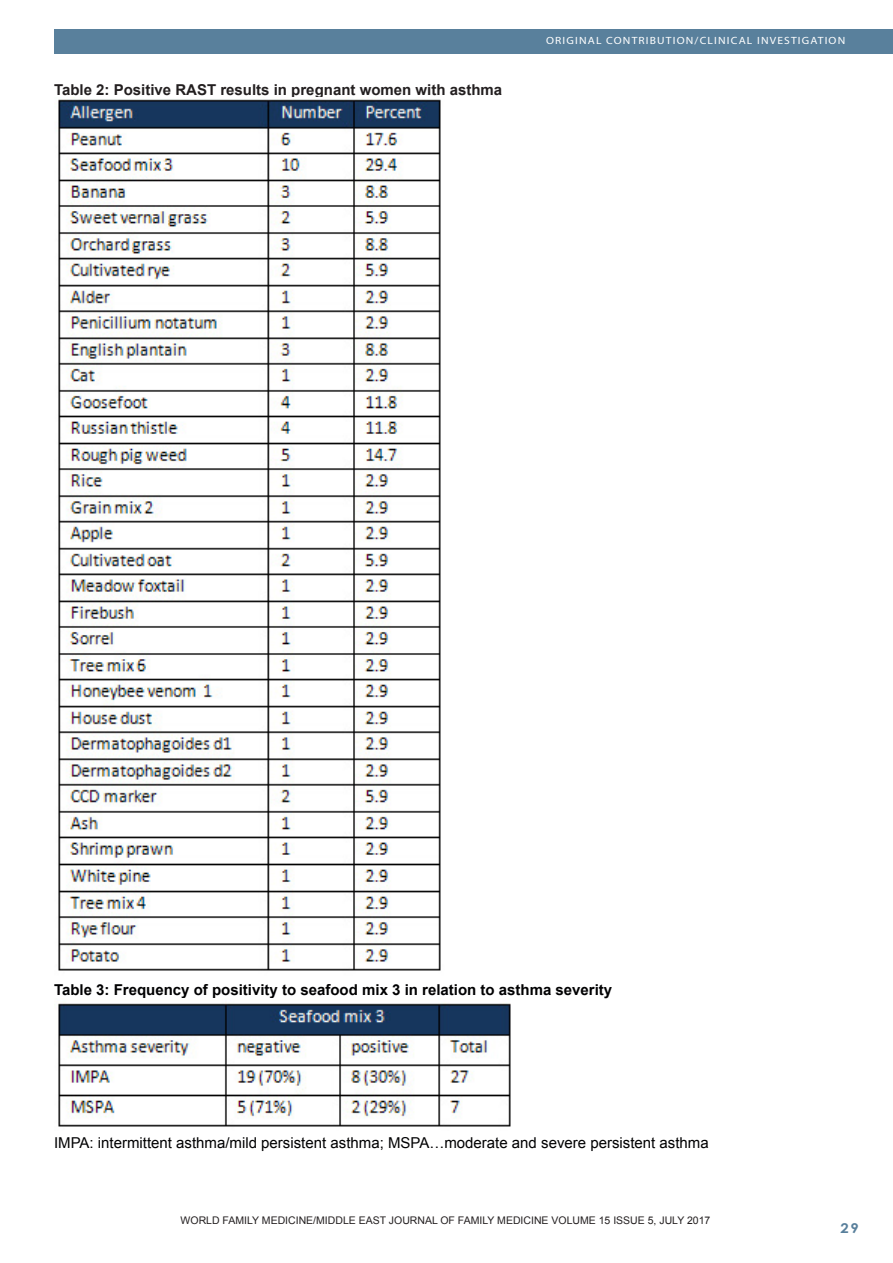
<style>
.page{position:relative;width:893px;height:1263px;background:#fff}
.page>*{position:absolute;margin:0;border:0;box-sizing:border-box;transform-origin:0 0}
.Footnote_Text{font:15px "Arial";color:#010102}
.Footnote_Text-2{font:700 15px "Arial";color:#010102}
.Footnote_Text-3{font:700 15px "Arial";color:#231f20}
.t1{font:700 13.5px "Century Gothic";color:#59809c;scale:1.1 1}
.Footnote_Text-4{font:10.5px "Arial";color:#231f20}
.t2{font:10.5px "Myriad";letter-spacing:.1em;color:#fff;scale:1.1 1}
</style>
<div class="page">
<div style="left:54px;top:30px;width:839px;height:24px;background:#59809c"></div>
<img style="left:58px;top:99px;width:383px;height:872px">
<img style="left:58px;top:1003px;width:453px;height:124px">
<p class="Footnote_Text-3" style="left:54px;top:80px;width:450px">Table 2: Positive RAST results in pregnant women with asthma</p>
<p class="t2" style="left:546px;top:35px;width:273px">ORIGINAL CONTRIBUTION/CLINICAL INVESTIGATION</p>
<p class="Footnote_Text-2" style="left:54px;top:980px;width:560px">Table 3: Frequency of positivity to seafood mix 3 in relation to asthma severity</p>
<p class="Footnote_Text" style="left:54px;top:1133px;width:656px">IMPA: intermittent asthma/mild persistent asthma; MSPA…moderate and severe persistent asthma</p>
<p class="Footnote_Text-4" style="left:181px;top:1214px;width:531px">WORLD FAMILY MEDICINE/MIDDLE EAST JOURNAL OF FAMILY MEDICINE VOLUME 15 ISSUE 5, JULY 2017</p>
<p class="t1" style="left:840px;top:1218px;width:18px">29</p>
</div>
